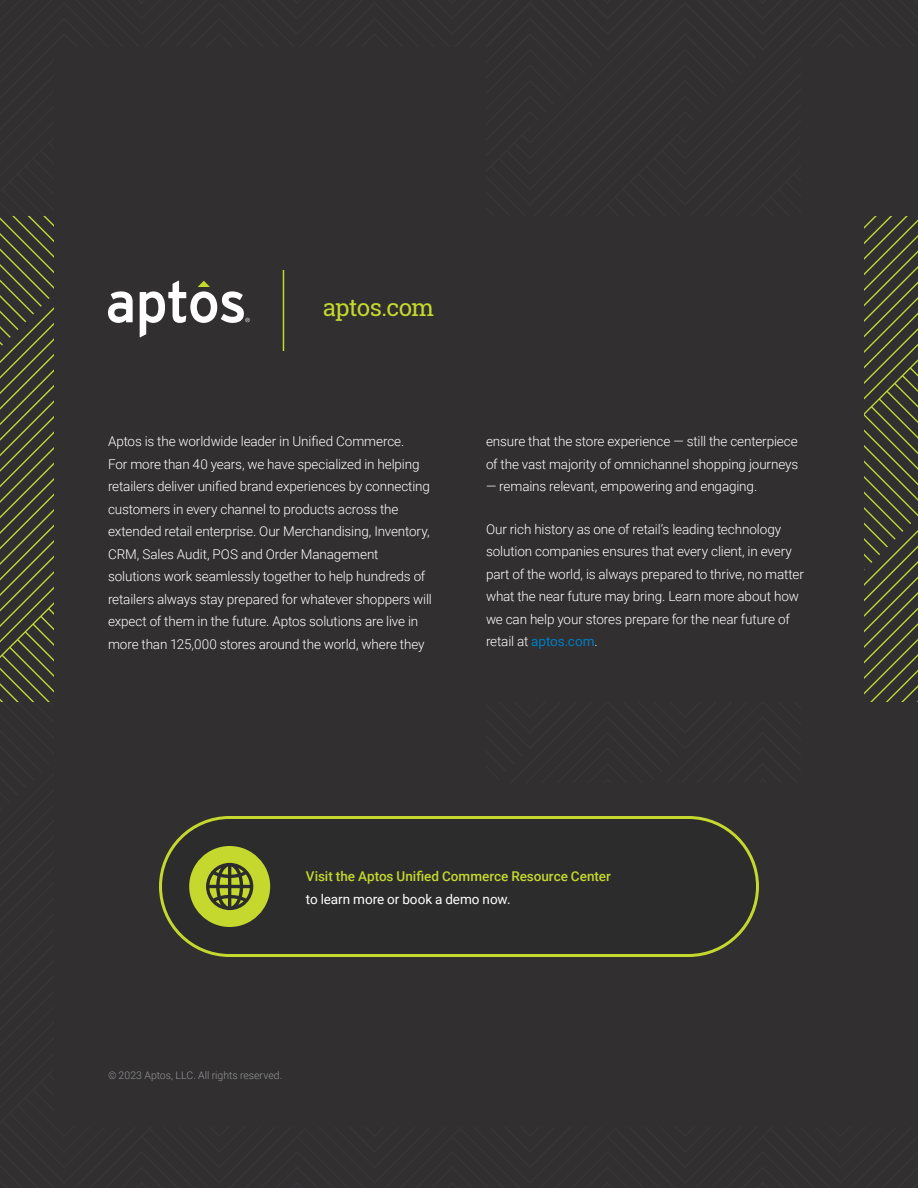
<style>
.page{position:relative;width:918px;height:1188px;background:#312f30}
.page>*{position:absolute;margin:0;border:0;box-sizing:border-box;transform-origin:0 0}
.t1{font:24px "Roboto Slab";letter-spacing:-.03em;color:#c4d82d}
.t2{font:300 13.5px/22.5px "Roboto";letter-spacing:-.01em;color:#fff}
.t3{font:500 13.5px "Roboto";color:#c4d82d}
.t4{font:13.5px "Roboto";letter-spacing:-.005em;color:#fff}
.t5{font:300 10.5px "Roboto";color:#a3a7a9}
.s1{font-weight:400;color:#007cc2}
</style>
<div class="page">
<div style="left:54px;top:47px;width:864px;height:1080px;background:#312f30"></div>
<div style="left:486px;top:0;width:315px;height:47px;background:#312f30"></div>
<svg style="left:0;top:216px;width:54px;height:486px;background:#434430"></svg>
<svg style="left:108px;top:291px;width:25px;height:32px"></svg>
<svg style="left:140px;top:281px;width:110px;height:56px"></svg>
<hr style="left:283px;top:270px;width:1px;height:81px;background:#c4d82d">
<svg style="left:864px;top:216px;width:54px;height:486px"></svg>
<div style="left:160px;top:817px;width:598px;height:138px;background:#2d2c2d;border-radius:69px"></div>
<div style="left:159px;top:816px;width:600px;height:141px;border:3px solid #c4d82d;border-radius:69px"></div>
<div style="left:189px;top:846px;width:81px;height:81px;background:#c4d82d;border-radius:50%"></div>
<svg style="left:206px;top:863px;width:47px;height:47px"></svg>
<h1 class="t1" style="left:323px;top:291px;width:113px">aptos.com</h1>
<p class="t2" style="left:108px;top:430px;width:325px">Aptos is the worldwide leader in Unified Commerce.<br>For more than 40 years, we have specialized in helping retailers deliver unified brand experiences by connecting customers in every channel to products across the extended retail enterprise. Our Merchandising, Inventory, CRM, Sales Audit, POS and Order Management solutions work seamlessly together to help hundreds of retailers always stay prepared for whatever shoppers will expect of them in the future. Aptos solutions are live in more than 125,000 stores around the world, where they</p>
<p class="t2" style="left:486px;top:430px;width:314px">ensure that the store experience — still the centerpiece of the vast majority of omnichannel shopping journeys</p>
<p class="t2" style="left:486px;top:475px;width:273px">— remains relevant, empowering and engaging.</p>
<p class="t2" style="left:486px;top:517px;width:319px">Our rich history as one of retail’s leading technology solution companies ensures that every client, in every part of the world, is always prepared to thrive, no matter what the near future may bring. Learn more about how we can help your stores prepare for the near future of retail at <span class="s1">aptos.com</span>.</p>
<p class="t3" style="left:306px;top:867px;width:307px">Visit the Aptos Unified Commerce Resource Center</p>
<p class="t4" style="left:306px;top:890px;width:206px">to learn more or book a demo now.</p>
<p class="t5" style="left:108px;top:1068px;width:176px">© 2023 Aptos, LLC. All rights reserved.</p>
</div>
